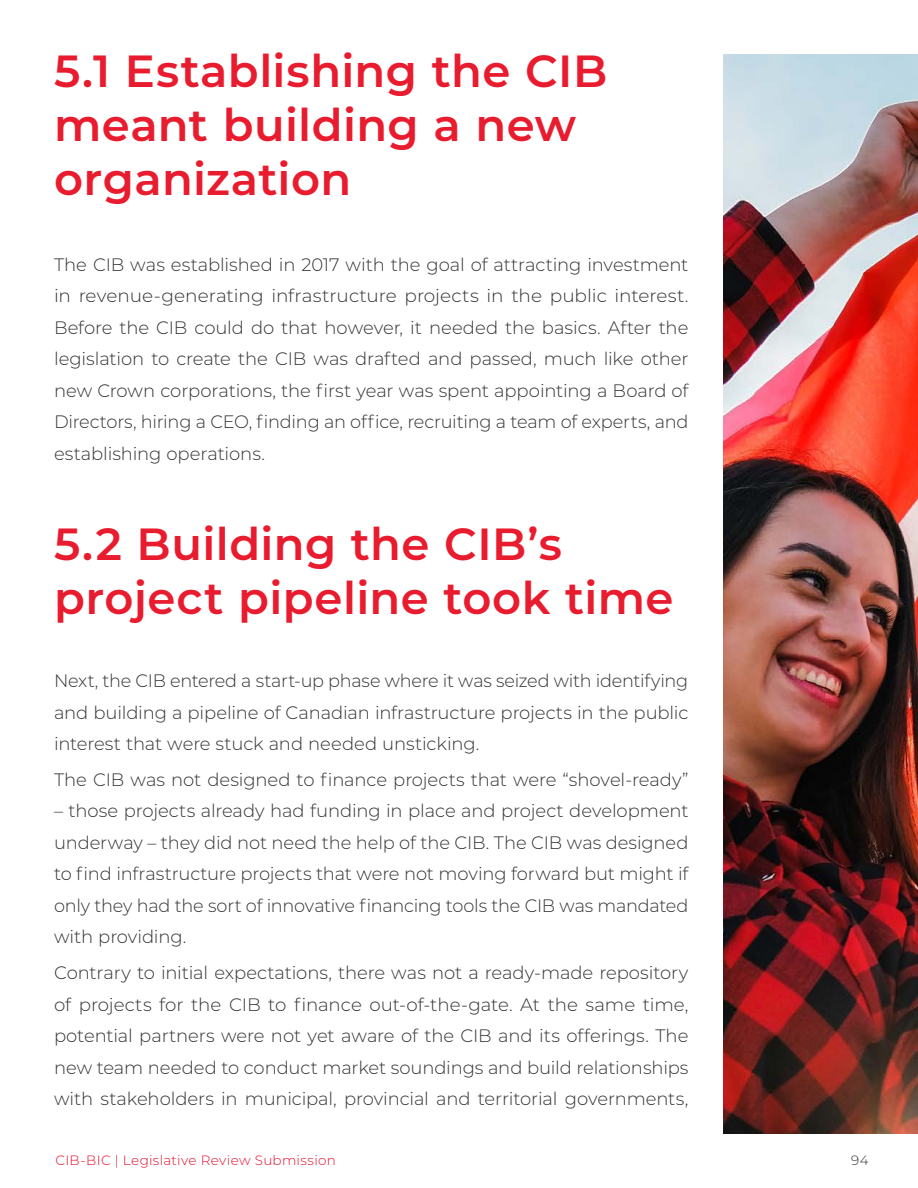
<style>
.page{position:relative;width:918px;height:1188px;background:#fff}
.page>*{position:absolute;margin:0;border:0;box-sizing:border-box;transform-origin:0 0}
._30pt_Title_ToC{font:600 45px/54px "Montserrat";letter-spacing:.01em;color:#e81c2e}
.t1{font:300 18px/31.5px "Montserrat";letter-spacing:-.01em;color:#333;text-align:justify}
.t2{font:300 13.5px "Montserrat";letter-spacing:.025em;color:#e60f2d}
.t3{font:300 13.5px "Montserrat";color:#333}
</style>
<div class="page">
<img style="left:724px;top:54px;width:194px;height:1080px">
<p class="_30pt_Title_ToC" style="left:54px;top:42px;width:555px">5.1 Establishing the CIB meant building a new organization</p>
<p class="t1" style="left:54px;top:248px;width:636px">The CIB was established in 2017 with the goal of attracting investment in revenue-generating infrastructure projects in the public interest.<br>Before the CIB could do that however, it needed the basics. After the legislation to create the CIB was drafted and passed, much like other new Crown corporations, the first year was spent appointing a Board of Directors, hiring a CEO, finding an office, recruiting a team of experts, and establishing operations.</p>
<p class="_30pt_Title_ToC" style="left:54px;top:515px;width:621px">5.2 Building the CIB’s project pipeline took time</p>
<p class="t1" style="left:54px;top:664px;width:636px">Next, the CIB entered a start-up phase where it was seized with identifying and building a pipeline of Canadian infrastructure projects in the public interest that were stuck and needed unsticking.</p>
<p class="t1" style="left:54px;top:763px;width:636px">The CIB was not designed to finance projects that were “shovel-ready”</p>
<p class="t1" style="left:54px;top:795px;width:636px">– those projects already had funding in place and project development underway – they did not need the help of the CIB. The CIB was designed to find infrastructure projects that were not moving forward but might if only they had the sort of innovative financing tools the CIB was mandated with providing.</p>
<p class="t1" style="left:54px;top:956px;width:636px">Contrary to initial expectations, there was not a ready-made repository of projects for the CIB to finance out-of-the-gate. At the same time, potential partners were not yet aware of the CIB and its offerings. The new team needed to conduct market soundings and build relationships with stakeholders in municipal, provincial and territorial governments,</p>
<p class="t2" style="left:56px;top:1151px;width:282px">CIB-BIC | Legislative Review Submission</p>
<p class="t3" style="left:851px;top:1151px;width:19px">94</p>
</div>
